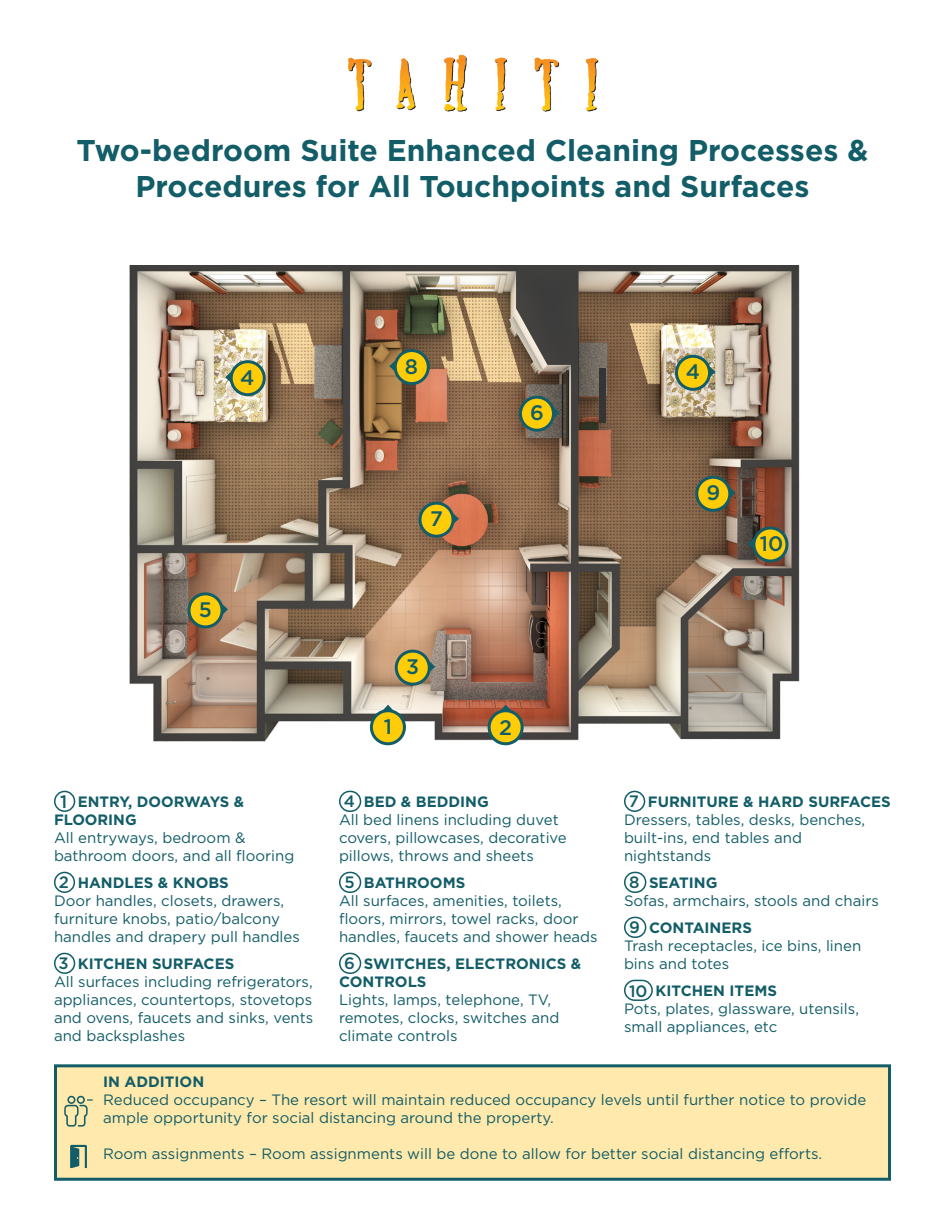
<style>
.page{position:relative;width:945px;height:1215px;background:#fff}
.page>*{position:absolute;margin:0;border:0;box-sizing:border-box;transform-origin:0 0}
.t1{font:700 30px/36px "Gotham";color:#125d67;text-align:center}
.t2{font:500 21px "Gotham";color:#125d67}
.t3{font:500 18px "Gotham";color:#125d67}
.t4{font:500 16.5px "Gotham";color:#125d67}
.t5{font:15px/18px "Gotham";color:#125d67}
.t6{font:700 15px/18px "Gotham";color:#125d67}
</style>
<div class="page">
<img style="left:347px;top:54px;width:252px;height:58px">
<img style="left:129px;top:265px;width:671px;height:481px">
<svg style="left:500px;top:705px;width:12px;height:5px"></svg>
<div style="left:489px;top:711px;width:33px;height:33px;background:#fecd08;border-radius:50%"></div>
<div style="left:488px;top:709px;width:36px;height:36px;border:3px solid #125d67;border-radius:50%"></div>
<div style="left:54px;top:791px;width:21px;height:21px;border:2px solid #125d67;border-radius:50%"></div>
<div style="left:54px;top:872px;width:21px;height:21px;border:2px solid #125d67;border-radius:10px"></div>
<div style="left:54px;top:953px;width:21px;height:21px;border:2px solid #125d67;border-radius:50%"></div>
<div style="left:339px;top:791px;width:22px;height:21px;border:2px solid #125d67;border-radius:10px"></div>
<div style="left:339px;top:872px;width:22px;height:21px;border:2px solid #125d67;border-radius:10px"></div>
<div style="left:339px;top:953px;width:22px;height:21px;border:2px solid #125d67;border-radius:10px"></div>
<div style="left:624px;top:791px;width:21px;height:21px;border:2px solid #125d67;border-radius:50%"></div>
<div style="left:624px;top:872px;width:22px;height:21px;border:2px solid #125d67;border-radius:10px"></div>
<div style="left:624px;top:917px;width:22px;height:21px;border:2px solid #125d67;border-radius:10px"></div>
<div style="left:624px;top:980px;width:29px;height:21px;border:2px solid #125d67;border-radius:10px"></div>
<div style="left:54px;top:1064px;width:837px;height:117px;background:#ffe9ac;border:3px solid #125d67"></div>
<svg style="left:64px;top:1096px;width:29px;height:31px"></svg>
<svg style="left:70px;top:1145px;width:17px;height:23px"></svg>
<svg style="left:382px;top:705px;width:12px;height:5px"></svg>
<div style="left:371px;top:711px;width:33px;height:33px;background:#fecd08;border-radius:50%"></div>
<div style="left:370px;top:709px;width:36px;height:36px;border:3px solid #125d67;border-radius:50%"></div>
<svg style="left:430px;top:661px;width:5px;height:12px"></svg>
<div style="left:396px;top:651px;width:33px;height:33px;background:#fecd08;border-radius:50%"></div>
<div style="left:395px;top:650px;width:36px;height:36px;border:3px solid #125d67;border-radius:50%"></div>
<svg style="left:730px;top:487px;width:6px;height:12px"></svg>
<div style="left:697px;top:477px;width:33px;height:33px;background:#fecd08;border-radius:50%"></div>
<div style="left:695px;top:476px;width:36px;height:36px;border:3px solid #125d67;border-radius:50%"></div>
<svg style="left:223px;top:604px;width:5px;height:11px"></svg>
<div style="left:189px;top:594px;width:33px;height:33px;background:#fecd08;border-radius:50%"></div>
<div style="left:188px;top:592px;width:36px;height:36px;border:3px solid #125d67;border-radius:50%"></div>
<svg style="left:454px;top:513px;width:5px;height:12px"></svg>
<div style="left:420px;top:503px;width:33px;height:33px;background:#fecd08;border-radius:50%"></div>
<div style="left:418px;top:502px;width:37px;height:36px;border:3px solid #125d67;border-radius:50%"></div>
<svg style="left:554px;top:407px;width:5px;height:12px"></svg>
<div style="left:520px;top:397px;width:33px;height:33px;background:#fecd08;border-radius:50%"></div>
<div style="left:519px;top:396px;width:36px;height:36px;border:3px solid #125d67;border-radius:50%"></div>
<svg style="left:225px;top:371px;width:6px;height:12px"></svg>
<div style="left:231px;top:362px;width:33px;height:33px;background:#fecd08;border-radius:50%"></div>
<div style="left:230px;top:360px;width:36px;height:36px;border:3px solid #125d67;border-radius:50%"></div>
<svg style="left:748px;top:538px;width:5px;height:11px"></svg>
<div style="left:754px;top:528px;width:33px;height:33px;background:#fecd08;border-radius:50%"></div>
<div style="left:752px;top:527px;width:36px;height:36px;border:3px solid #125d67;border-radius:50%"></div>
<svg style="left:389px;top:360px;width:6px;height:12px"></svg>
<div style="left:395px;top:351px;width:33px;height:33px;background:#fecd08;border-radius:50%"></div>
<div style="left:394px;top:349px;width:36px;height:36px;border:3px solid #125d67;border-radius:50%"></div>
<svg style="left:710px;top:366px;width:6px;height:12px"></svg>
<div style="left:677px;top:356px;width:33px;height:33px;background:#fecd08;border-radius:50%"></div>
<div style="left:675px;top:355px;width:36px;height:36px;border:3px solid #125d67;border-radius:50%"></div>
<div style="left:600px;top:368px;width:6px;height:55px;background:#363536"></div>
<p class="t1" style="left:77px;top:132px;width:793px">Two-bedroom Suite Enhanced Cleaning Processes &amp;<br>Procedures for All Touchpoints and Surfaces</p>
<p class="t2" style="left:240px;top:364px;width:16px">4</p>
<p class="t2" style="left:199px;top:596px;width:15px">5</p>
<p class="t3" style="left:60px;top:790px;width:9px">1</p>
<p class="t6" style="left:54px;top:793px;width:192px;text-indent:24px">ENTRY, DOORWAYS &amp;<br>FLOORING</p>
<p class="t5" style="left:54px;top:828px;width:242px">All entryways, bedroom &amp; bathroom doors, and all flooring</p>
<p class="t4" style="left:59px;top:871px;width:12px">2</p>
<p class="t6" style="left:78px;top:874px;width:153px">HANDLES &amp; KNOBS</p>
<p class="t5" style="left:54px;top:891px;width:247px">Door handles, closets, drawers, furniture knobs, patio/balcony handles and drapery pull handles</p>
<p class="t4" style="left:59px;top:952px;width:12px">3</p>
<p class="t6" style="left:78px;top:955px;width:158px">KITCHEN SURFACES</p>
<p class="t5" style="left:54px;top:972px;width:261px;text-align:justify">All surfaces including refrigerators, appliances, countertops, stovetops and ovens, faucets and sinks, vents and backsplashes</p>
<p class="t2" style="left:405px;top:353px;width:15px">8</p>
<p class="t2" style="left:686px;top:358px;width:16px">4</p>
<p class="t2" style="left:430px;top:505px;width:14px">7</p>
<p class="t2" style="left:530px;top:399px;width:15px">6</p>
<p class="t2" style="left:706px;top:479px;width:15px">9</p>
<p class="t2" style="left:760px;top:530px;width:25px">10</p>
<p class="t2" style="left:406px;top:653px;width:14px">3</p>
<p class="t2" style="left:384px;top:713px;width:10px">1</p>
<p class="t2" style="left:499px;top:714px;width:14px">2</p>
<p class="t4" style="left:344px;top:790px;width:13px">4</p>
<p class="t6" style="left:364px;top:793px;width:127px">BED &amp; BEDDING</p>
<p class="t5" style="left:339px;top:810px;width:229px">All bed linens including duvet covers, pillowcases, decorative pillows, throws and sheets</p>
<p class="t4" style="left:344px;top:871px;width:12px">5</p>
<p class="t6" style="left:364px;top:874px;width:103px">BATHROOMS</p>
<p class="t5" style="left:339px;top:891px;width:260px">All surfaces, amenities, toilets, floors, mirrors, towel racks, door handles, faucets and shower heads</p>
<p class="t4" style="left:344px;top:952px;width:12px">6</p>
<p class="t6" style="left:339px;top:955px;width:244px;text-indent:25px">SWITCHES, ELECTRONICS &amp;<br>CONTROLS</p>
<p class="t5" style="left:339px;top:990px;width:222px">Lights, lamps, telephone, TV, remotes, clocks, switches and climate controls</p>
<p class="t4" style="left:629px;top:790px;width:12px">7</p>
<p class="t6" style="left:648px;top:793px;width:244px">FURNITURE &amp; HARD SURFACES</p>
<p class="t5" style="left:624px;top:810px;width:243px">Dressers, tables, desks, benches, built-ins, end tables and nightstands</p>
<p class="t4" style="left:629px;top:871px;width:12px">8</p>
<p class="t6" style="left:649px;top:874px;width:70px">SEATING</p>
<p class="t5" style="left:624px;top:891px;width:256px">Sofas, armchairs, stools and chairs</p>
<p class="t4" style="left:629px;top:916px;width:12px">9</p>
<p class="t6" style="left:649px;top:919px;width:104px">CONTAINERS</p>
<p class="t5" style="left:624px;top:936px;width:239px">Trash receptacles, ice bins, linen bins and totes</p>
<p class="t4" style="left:629px;top:981px;width:20px">10</p>
<p class="t6" style="left:655px;top:982px;width:123px">KITCHEN ITEMS</p>
<p class="t5" style="left:624px;top:999px;width:237px">Pots, plates, glassware, utensils, small appliances, etc</p>
<p class="t6" style="left:103px;top:1073px;width:103px">IN ADDITION</p>
<p class="t5" style="left:103px;top:1091px;width:765px">Reduced occupancy – The resort will maintain reduced occupancy levels until further notice to provide ample opportunity for social distancing around the property.</p>
<p class="t5" style="left:103px;top:1145px;width:721px">Room assignments – Room assignments will be done to allow for better social distancing efforts.</p>
</div>
